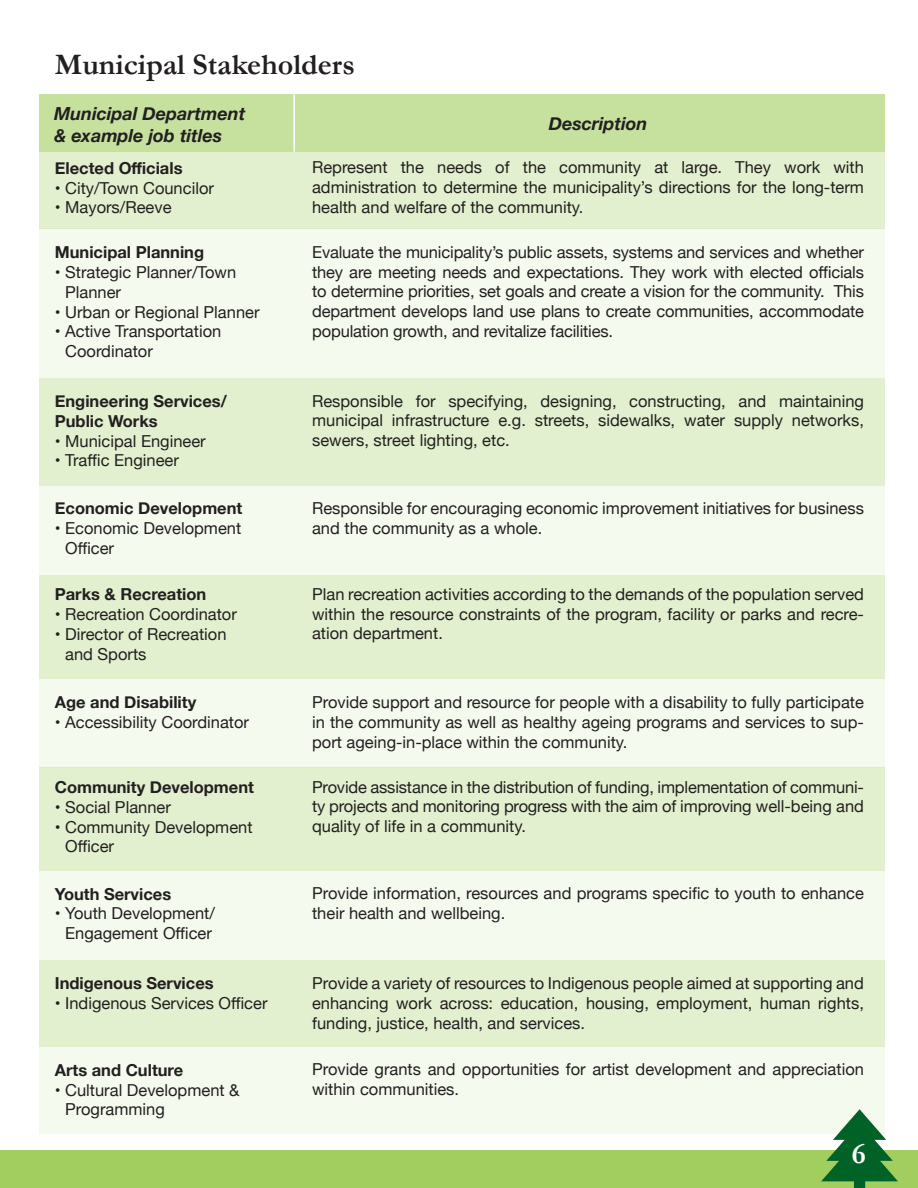
<style>
.page{position:relative;width:918px;height:1188px;background:#fff}
.page>*{position:absolute;margin:0;border:0;box-sizing:border-box;transform-origin:0 0}
.t1{font:700 30px "Garamond";color:#231f20}
.t2{font:700 30px "Garamond";color:#fff}
.t3{font:italic 700 18px/21.6px "Helvetica Neue";color:#231f20}
.t4{font:16.5px/19.8px "Helvetica Neue";color:#231f20}
.t5{font:700 16.5px/19.8px "Helvetica Neue";color:#231f20}
</style>
<div class="page">
<div style="left:39px;top:1047px;width:845px;height:87px;background:#f5faef"></div>
<div style="left:39px;top:152px;width:845px;height:77px;background:#e2f0cf"></div>
<div style="left:39px;top:94px;width:845px;height:58px;background:#c6e19e"></div>
<div style="left:39px;top:378px;width:845px;height:108px;background:#e2f0cf"></div>
<div style="left:39px;top:575px;width:845px;height:104px;background:#e2f0cf"></div>
<div style="left:39px;top:768px;width:845px;height:103px;background:#e2f0cf"></div>
<div style="left:39px;top:961px;width:845px;height:86px;background:#e2f0cf"></div>
<div style="left:39px;top:229px;width:845px;height:149px;background:#f5faef"></div>
<div style="left:39px;top:486px;width:845px;height:89px;background:#f5faef"></div>
<div style="left:39px;top:679px;width:845px;height:89px;background:#f5faef"></div>
<div style="left:39px;top:871px;width:845px;height:89px;background:#f5faef"></div>
<div style="left:0;top:1150px;width:918px;height:38px;background:#a1ce5e"></div>
<svg style="left:821px;top:1109px;width:77px;height:79px"></svg>
<hr style="left:293px;top:94px;width:2px;height:58px;background:#fff">
<h1 class="t1" style="left:55px;top:46px;width:302px">Municipal Stakeholders</h1>
<p class="t3" style="left:54px;top:103px;width:193px">Municipal Department &amp; example job titles</p>
<p class="t3" style="left:549px;top:114px;width:100px">Description</p>
<p class="t5" style="left:55px;top:158px;width:129px">Elected Officials</p>
<p class="t4" style="left:55px;top:179px;width:161px">• City/Town Councilor</p>
<p class="t4" style="left:55px;top:199px;width:118px">• Mayors/Reeve</p>
<p class="t5" style="left:55px;top:243px;width:151px">Municipal Planning</p>
<p class="t4" style="left:65px;top:263px;width:173px;text-indent:-10px">• Strategic Planner/Town<br>Planner</p>
<p class="t4" style="left:55px;top:303px;width:206px">• Urban or Regional Planner</p>
<p class="t4" style="left:65px;top:323px;width:158px;text-indent:-10px">• Active Transportation<br>Coordinator</p>
<p class="t5" style="left:55px;top:392px;width:174px">Engineering Services/<br>Public Works</p>
<p class="t4" style="left:55px;top:432px;width:152px">• Municipal Engineer</p>
<p class="t4" style="left:55px;top:452px;width:126px">• Traffic Engineer</p>
<p class="t5" style="left:55px;top:499px;width:189px">Economic Development</p>
<p class="t4" style="left:65px;top:519px;width:178px;text-indent:-10px">• Economic Development<br>Officer</p>
<p class="t5" style="left:55px;top:585px;width:153px">Parks &amp; Recreation</p>
<p class="t4" style="left:55px;top:605px;width:184px">• Recreation Coordinator</p>
<p class="t4" style="left:65px;top:625px;width:163px;text-indent:-10px">• Director of Recreation and Sports</p>
<p class="t4" style="left:312px;top:159px;width:553px;text-align:justify">Represent the needs of the community at large. They work with administration to determine the municipality’s directions for the long-term health and welfare of the community.</p>
<p class="t4" style="left:312px;top:243px;width:553px;text-align:justify">Evaluate the municipality’s public assets, systems and services and whether they are meeting needs and expectations. They work with elected officials to determine priorities, set goals and create a vision for the community. This department develops land use plans to create communities, accommodate population growth, and revitalize facilities.</p>
<p class="t4" style="left:312px;top:392px;width:553px;text-align:justify">Responsible for specifying, designing, constructing, and maintaining municipal infrastructure e.g. streets, sidewalks, water supply networks, sewers, street lighting, etc.</p>
<p class="t4" style="left:312px;top:499px;width:553px">Responsible for encouraging economic improvement initiatives for business and the community as a whole.</p>
<p class="t4" style="left:312px;top:585px;width:553px;text-align:justify">Plan recreation activities according to the demands of the population served within the resource constraints of the program, facility or parks and recre&shy;ation department.</p>
<p class="t5" style="left:55px;top:693px;width:143px">Age and Disability</p>
<p class="t4" style="left:55px;top:713px;width:196px">• Accessibility Coordinator</p>
<p class="t5" style="left:55px;top:778px;width:201px">Community Development</p>
<p class="t4" style="left:55px;top:798px;width:118px">• Social Planner</p>
<p class="t4" style="left:65px;top:818px;width:189px;text-indent:-10px">• Community Development<br>Officer</p>
<p class="t5" style="left:55px;top:884px;width:118px">Youth Services</p>
<p class="t4" style="left:55px;top:905px;width:162px;text-align:center">• Youth Development/<br>Engagement Officer</p>
<p class="t5" style="left:55px;top:974px;width:160px">Indigenous Services</p>
<p class="t4" style="left:55px;top:994px;width:214px">• Indigenous Services Officer</p>
<p class="t5" style="left:55px;top:1060px;width:130px">Arts and Culture</p>
<p class="t4" style="left:65px;top:1081px;width:176px;text-indent:-10px">• Cultural Development &amp;<br>Programming</p>
<p class="t4" style="left:312px;top:693px;width:553px;text-align:justify">Provide support and resource for people with a disability to fully participate in the community as well as healthy ageing programs and services to sup&shy;port ageing-in-place within the community.</p>
<p class="t4" style="left:312px;top:778px;width:553px;text-align:justify">Provide assistance in the distribution of funding, implementation of communi&shy;ty projects and monitoring progress with the aim of improving well-being and quality of life in a community.</p>
<p class="t4" style="left:312px;top:884px;width:553px">Provide information, resources and programs specific to youth to enhance their health and wellbeing.</p>
<p class="t4" style="left:312px;top:974px;width:553px;text-align:justify">Provide a variety of resources to Indigenous people aimed at supporting and enhancing work across: education, housing, employment, human rights, funding, justice, health, and services.</p>
<p class="t4" style="left:312px;top:1061px;width:553px">Provide grants and opportunities for artist development and appreciation within communities.</p>
<h1 class="t2" style="left:852px;top:1136px;width:16px">6</h1>
</div>
